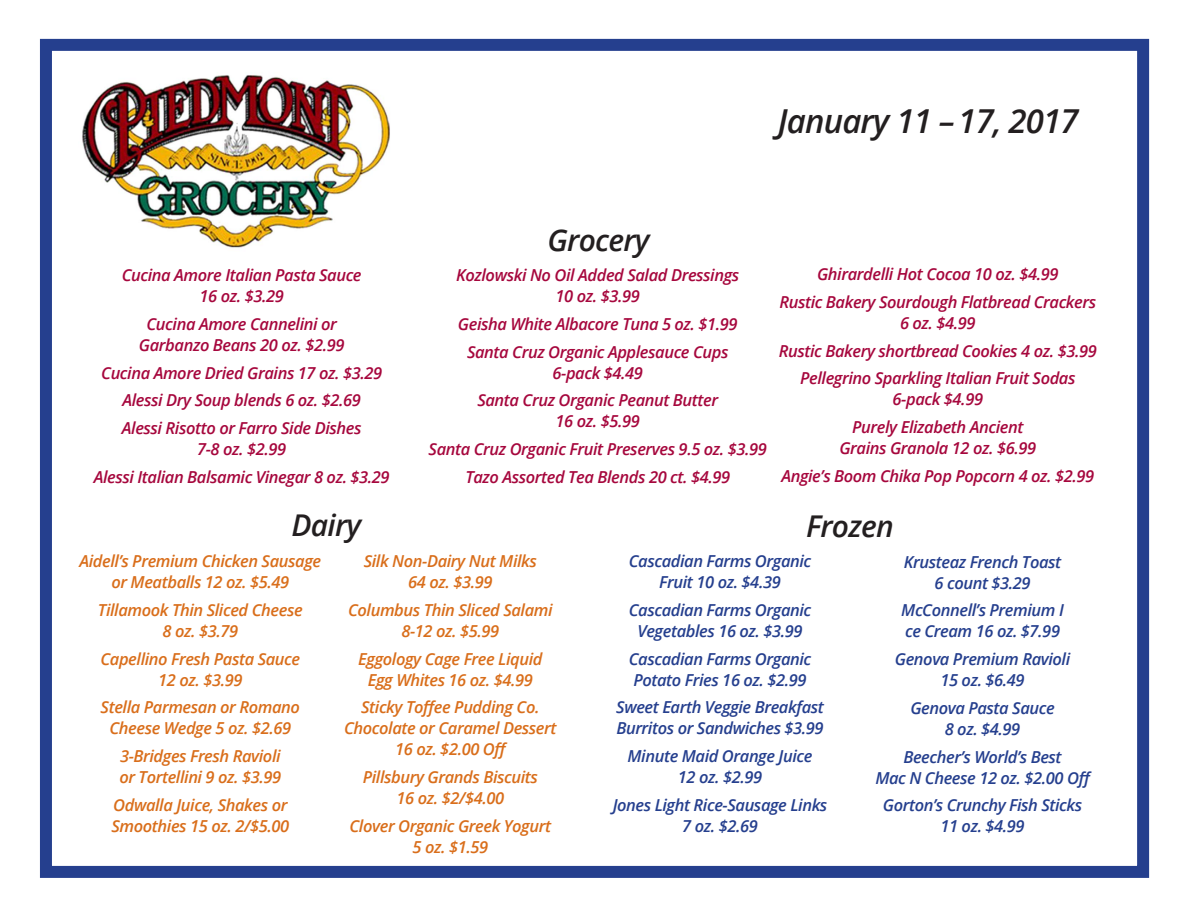
<style>
.page{position:relative;width:1188px;height:918px;background:#fff}
.page>*{position:absolute;margin:0;border:0;box-sizing:border-box;transform-origin:0 0}
.t1{font:italic 600 33px "Open Sans";letter-spacing:-.025em;color:#231f20}
.t2{font:italic 600 30px "Open Sans";letter-spacing:-.025em;color:#231f20}
.t3{font:italic 600 16.5px/27.8px "Open Sans";letter-spacing:-.025em;color:#a6073d;text-align:center}
.t4{font:italic 600 16.5px/21px "Open Sans";letter-spacing:-.025em;color:#d96e1b;text-align:center}
.t5{font:italic 600 16.5px/21px "Open Sans";letter-spacing:-.025em;color:#253f8e;text-align:center}
</style>
<div class="page">
<div style="left:40px;top:39px;width:1109px;height:839px;border:12px solid #253f8e"></div>
<img style="left:79px;top:51px;width:315px;height:197px">
<p class="t3" style="left:122px;top:264px;width:241px;line-height:21px">Cucina Amore Italian Pasta Sauce<br>16 oz. $3.29</p>
<p class="t3" style="left:139px;top:313px;width:207px;line-height:21px">Cucina Amore Cannelini or<br>Garbanzo Beans 20 oz. $2.99</p>
<p class="t3" style="left:101px;top:358px;width:283px">Cucina Amore Dried Grains 17 oz. $3.29<br>Alessi Dry Soup blends 6 oz. $2.69<br>Alessi Risotto or Farro Side Dishes</p>
<p class="t3" style="left:94px;top:435px;width:298px">7-8 oz. $2.99<br>Alessi Italian Balsamic Vinegar 8 oz. $3.29</p>
<h2 class="t2" style="left:547px;top:219px;width:104px">Grocery</h2>
<h1 class="t1" style="left:778px;top:99px;width:303px">January 11 – 17, 2017</h1>
<p class="t3" style="left:456px;top:264px;width:285px;line-height:21px">Kozlowski No Oil Added Salad Dressings<br>10 oz. $3.99</p>
<p class="t3" style="left:458px;top:310px;width:281px">Geisha White Albacore Tuna 5 oz. $1.99<br>Santa Cruz Organic Applesauce Cups</p>
<p class="t3" style="left:477px;top:358px;width:242px">6-pack $4.49<br>Santa Cruz Organic Peanut Butter</p>
<p class="t3" style="left:429px;top:407px;width:340px">16 oz. $5.99<br>Santa Cruz Organic Fruit Preserves 9.5 oz. $3.99<br>Tazo Assorted Tea Blends 20 ct. $4.99</p>
<p class="t3" style="left:779px;top:260px;width:318px">Ghirardelli Hot Cocoa 10 oz. $4.99<br>Rustic Bakery Sourdough Flatbread Crackers</p>
<p class="t3" style="left:779px;top:309px;width:319px">6 oz. $4.99<br>Rustic Bakery shortbread Cookies 4 oz. $3.99<br>Pellegrino Sparkling Italian Fruit Sodas</p>
<p class="t3" style="left:852px;top:385px;width:173px">6-pack $4.99<br>Purely Elizabeth Ancient</p>
<p class="t3" style="left:781px;top:434px;width:314px">Grains Granola 12 oz. $6.99<br>Angie’s Boom Chika Pop Popcorn 4 oz. $2.99</p>
<h2 class="t2" style="left:292px;top:505px;width:71px">Dairy</h2>
<h2 class="t2" style="left:806px;top:505px;width:89px">Frozen</h2>
<p class="t5" style="left:629px;top:550px;width:184px">Cascadian Farms Organic<br>Fruit 10 oz. $4.39</p>
<p class="t5" style="left:629px;top:599px;width:184px">Cascadian Farms Organic<br>Vegetables 16 oz. $3.99</p>
<p class="t5" style="left:629px;top:648px;width:184px;text-align:left">Cascadian Farms Organic<br>Potato Fries 16 oz. $2.99</p>
<p class="t5" style="left:616px;top:696px;width:209px;text-align:left">Sweet Earth Veggie Breakfast<br>Burritos or Sandwiches $3.99</p>
<p class="t5" style="left:628px;top:745px;width:186px">Minute Maid Orange Juice<br>12 oz. $2.99</p>
<p class="t5" style="left:613px;top:794px;width:216px">Jones Light Rice-Sausage Links<br>7 oz. $2.69</p>
<p class="t4" style="left:79px;top:550px;width:243px">Aidell’s Premium Chicken Sausage or Meatballs 12 oz. $5.49</p>
<p class="t4" style="left:98px;top:599px;width:206px">Tillamook Thin Sliced Cheese<br>8 oz. $3.79</p>
<p class="t4" style="left:100px;top:648px;width:201px">Capellino Fresh Pasta Sauce<br>12 oz. $3.99</p>
<p class="t4" style="left:101px;top:696px;width:201px">Stella Parmesan or Romano<br>Cheese Wedge 5 oz. $2.69</p>
<p class="t4" style="left:119px;top:745px;width:163px;text-align:left">3-Bridges Fresh Ravioli or Tortellini 9 oz. $3.99</p>
<p class="t4" style="left:112px;top:794px;width:179px;text-align:left">Odwalla Juice, Shakes or<br>Smoothies 15 oz. 2/$5.00</p>
<p class="t4" style="left:364px;top:550px;width:175px">Silk Non-Dairy Nut Milks<br>64 oz. $3.99</p>
<p class="t4" style="left:348px;top:599px;width:206px">Columbus Thin Sliced Salami<br>8-12 oz. $5.99</p>
<p class="t4" style="left:358px;top:648px;width:186px">Eggology Cage Free Liquid<br>Egg Whites 16 oz. $4.99</p>
<p class="t4" style="left:344px;top:697px;width:214px">Sticky Toffee Pudding Co.<br>Chocolate or Caramel Dessert<br>16 oz. $2.00 Off</p>
<p class="t4" style="left:363px;top:766px;width:177px">Pillsbury Grands Biscuits<br>16 oz. $2/$4.00</p>
<p class="t4" style="left:350px;top:815px;width:203px">Clover Organic Greek Yogurt<br>5 oz. $1.59</p>
<p class="t5" style="left:904px;top:551px;width:159px">Krusteaz French Toast<br>6 count $3.29</p>
<p class="t5" style="left:901px;top:600px;width:164px;text-align:left">McConnell’s Premium I ce Cream 16 oz. $7.99</p>
<p class="t5" style="left:895px;top:648px;width:177px">Genova Premium Ravioli<br>15 oz. $6.49</p>
<p class="t5" style="left:910px;top:697px;width:146px">Genova Pasta Sauce<br>8 oz. $4.99</p>
<p class="t5" style="left:875px;top:746px;width:220px">Beecher’s World’s Best<br>Mac N Cheese 12 oz. $2.00 Off</p>
<p class="t5" style="left:883px;top:795px;width:201px">Gorton’s Crunchy Fish Sticks<br>11 oz. $4.99</p>
</div>
